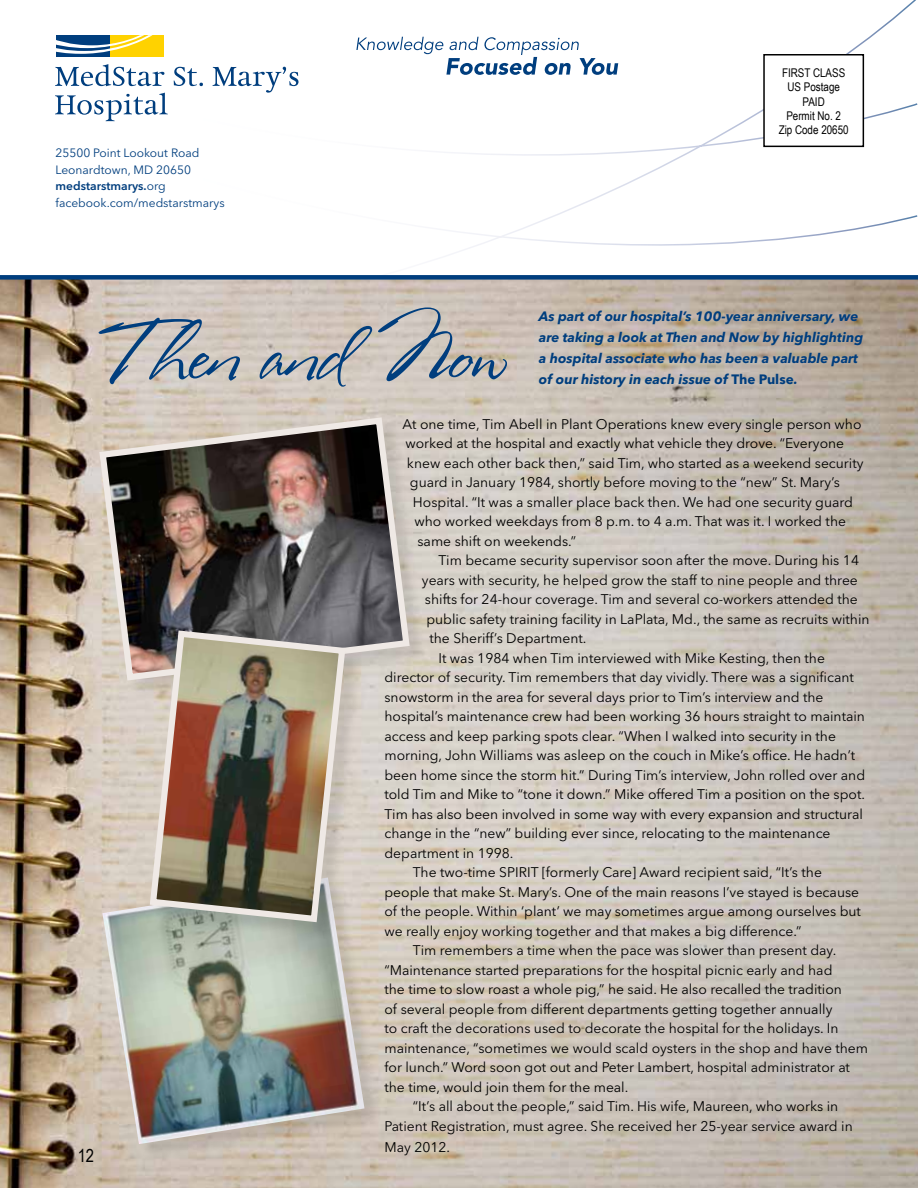
<style>
.page{position:relative;width:918px;height:1188px;background:#fff}
.page>*{position:absolute;margin:0;border:0;box-sizing:border-box;transform-origin:0 0}
.t1{font:75px "Stephanie Marie JF";color:#003e7e}
.t2{font:18px "Arial Narrow";color:#000}
.t3{font:13.8px "Avenir Next LT Pro";color:#000}
.t4{font:italic 700 13.5px/21px "Avenir Next LT Pro";color:#003e7e}
.t5{font:12px/16.5px "Avenir Next LT Pro";color:#003e7e}
.t6{font:12px/14.4px "Arial Narrow";color:#000;text-align:center}
.s1{font-weight:600}
.s2{font-style:normal}
</style>
<div class="page">
<svg style="left:66px;top:0;width:852px;height:257px"></svg>
<img style="left:0;top:280px;width:918px;height:908px">
<div style="left:764px;top:55px;width:99px;height:91px;background:#fff"></div>
<div style="left:763px;top:54px;width:101px;height:93px;border:2px solid #000"></div>
<div style="left:55px;top:35px;width:109px;height:23px;background:#fff"></div>
<div style="left:110px;top:35px;width:54px;height:22px;background:#ffd200"></div>
<div style="left:56px;top:35px;width:54px;height:22px;background:#003e7e"></div>
<svg style="left:56px;top:35px;width:97px;height:19px"></svg>
<svg style="left:55px;top:64px;width:109px;height:22px"></svg>
<svg style="left:174px;top:67px;width:29px;height:19px"></svg>
<svg style="left:213px;top:67px;width:86px;height:26px"></svg>
<svg style="left:55px;top:93px;width:113px;height:28px"></svg>
<div style="left:0;top:275px;width:918px;height:5px;background:#003e7e"></div>
<svg style="left:356px;top:37px;width:262px;height:38px"></svg>
<div style="left:105px;top:880px;width:278px;height:282px;background:#000;opacity:.1"></div>
<img style="left:102px;top:878px;width:262px;height:266px">
<div style="left:102px;top:420px;width:326px;height:279px;background:#000;opacity:.1"></div>
<img style="left:96px;top:414px;width:317px;height:270px">
<div style="left:153px;top:633px;width:211px;height:308px;background:#000;opacity:.1"></div>
<img style="left:146px;top:627px;width:203px;height:299px">
<p class="t5" style="left:56px;top:145px;width:171px">25500 Point Lookout Road<br>Leonardtown, MD 20650 <span class="s1">medstarstmarys.</span>org facebook.com/medstarstmarys</p>
<p class="t6" style="left:779px;top:65px;width:72px">FIRST CLASS<br>US Postage<br>PAID<br>Permit No. 2<br>Zip Code 20650</p>
<h1 class="t1" style="left:96px;top:309px;width:413px">Then and Now</h1>
<p class="t4" style="left:539px;top:306px;width:326px">As part of our hospital’s 100-year anniversary, we are taking a look at Then and Now by highlighting a hospital associate who has been a valuable part of our history in each issue of <span class="s2">The Pulse</span>.</p>
<p class="t3" style="left:402px;top:416px;width:461px">At one time, Tim Abell in Plant Operations knew every single person who</p>
<p class="t3" style="left:405px;top:435px;width:440px">worked at the hospital and exactly what vehicle they drove. “Everyone</p>
<p class="t3" style="left:407px;top:455px;width:458px">knew each other back then,” said Tim, who started as a weekend security</p>
<p class="t3" style="left:410px;top:474px;width:431px">guard in January 1984, shortly before moving to the “new” St. Mary’s</p>
<p class="t3" style="left:413px;top:494px;width:442px">Hospital. “It was a smaller place back then. We had one security guard</p>
<p class="t3" style="left:414px;top:513px;width:433px">who worked weekdays from 8 p.m. to 4 a.m. That was it. I worked the</p>
<p class="t3" style="left:417px;top:533px;width:160px">same shift on weekends.”</p>
<p class="t3" style="left:438px;top:552px;width:422px">Tim became security supervisor soon after the move. During his 14</p>
<p class="t3" style="left:422px;top:572px;width:437px">years with security, he helped grow the staff to nine people and three</p>
<p class="t3" style="left:425px;top:591px;width:434px">shifts for 24-hour coverage. Tim and several co-workers attended the</p>
<p class="t3" style="left:426px;top:611px;width:445px">public safety training facility in LaPlata, Md., the same as recruits within</p>
<p class="t3" style="left:429px;top:630px;width:158px">the Sheriff’s Department.</p>
<p class="t3" style="left:438px;top:650px;width:388px">It was 1984 when Tim interviewed with Mike Kesting, then the</p>
<p class="t3" style="left:384px;top:669px;width:471px">director of security. Tim remembers that day vividly. There was a significant</p>
<p class="t3" style="left:384px;top:689px;width:441px">snowstorm in the area for several days prior to Tim’s interview and the</p>
<p class="t3" style="left:384px;top:708px;width:482px">hospital’s maintenance crew had been working 36 hours straight to maintain</p>
<p class="t3" style="left:384px;top:728px;width:453px">access and keep parking spots clear. “When I walked into security in the</p>
<p class="t3" style="left:384px;top:747px;width:472px">morning, John Williams was asleep on the couch in Mike’s office. He hadn’t</p>
<p class="t3" style="left:384px;top:767px;width:482px">been home since the storm hit.” During Tim’s interview, John rolled over and</p>
<p class="t3" style="left:384px;top:786px;width:482px">told Tim and Mike to “tone it down.” Mike offered Tim a position on the spot.</p>
<p class="t3" style="left:384px;top:806px;width:480px">Tim has also been involved in some way with every expansion and structural</p>
<p class="t3" style="left:384px;top:825px;width:448px">change in the “new” building ever since, relocating to the maintenance</p>
<p class="t3" style="left:384px;top:845px;width:131px">department in 1998.</p>
<p class="t3" style="left:413px;top:864px;width:411px">The two-time SPIRIT [formerly Care] Award recipient said, “It’s the</p>
<p class="t3" style="left:384px;top:884px;width:476px">people that make St. Mary’s. One of the main reasons I’ve stayed is because</p>
<p class="t3" style="left:384px;top:903px;width:478px">of the people. Within ‘plant’ we may sometimes argue among ourselves but</p>
<p class="t3" style="left:384px;top:923px;width:418px">we really enjoy working together and that makes a big difference.”</p>
<p class="t3" style="left:413px;top:942px;width:425px">Tim remembers a time when the pace was slower than present day.</p>
<p class="t3" style="left:384px;top:962px;width:450px">“Maintenance started preparations for the hospital picnic early and had</p>
<p class="t3" style="left:384px;top:981px;width:459px">the time to slow roast a whole pig,” he said. He also recalled the tradition</p>
<p class="t3" style="left:384px;top:1001px;width:449px">of several people from different departments getting together annually</p>
<p class="t3" style="left:384px;top:1020px;width:456px">to craft the decorations used to decorate the hospital for the holidays. In</p>
<p class="t3" style="left:384px;top:1040px;width:485px">maintenance, “sometimes we would scald oysters in the shop and have them</p>
<p class="t3" style="left:384px;top:1059px;width:467px">for lunch.” Word soon got out and Peter Lambert, hospital administrator at</p>
<p class="t3" style="left:384px;top:1079px;width:245px">the time, would join them for the meal.</p>
<p class="t3" style="left:413px;top:1098px;width:427px">“It’s all about the people,” said Tim. His wife, Maureen, who works in</p>
<p class="t3" style="left:384px;top:1118px;width:470px">Patient Registration, must agree. She received her 25-year service award in</p>
<p class="t3" style="left:384px;top:1139px;width:67px">May 2012.</p>
<h2 class="t2" style="left:78px;top:1143px;width:18px">12</h2>
</div>
